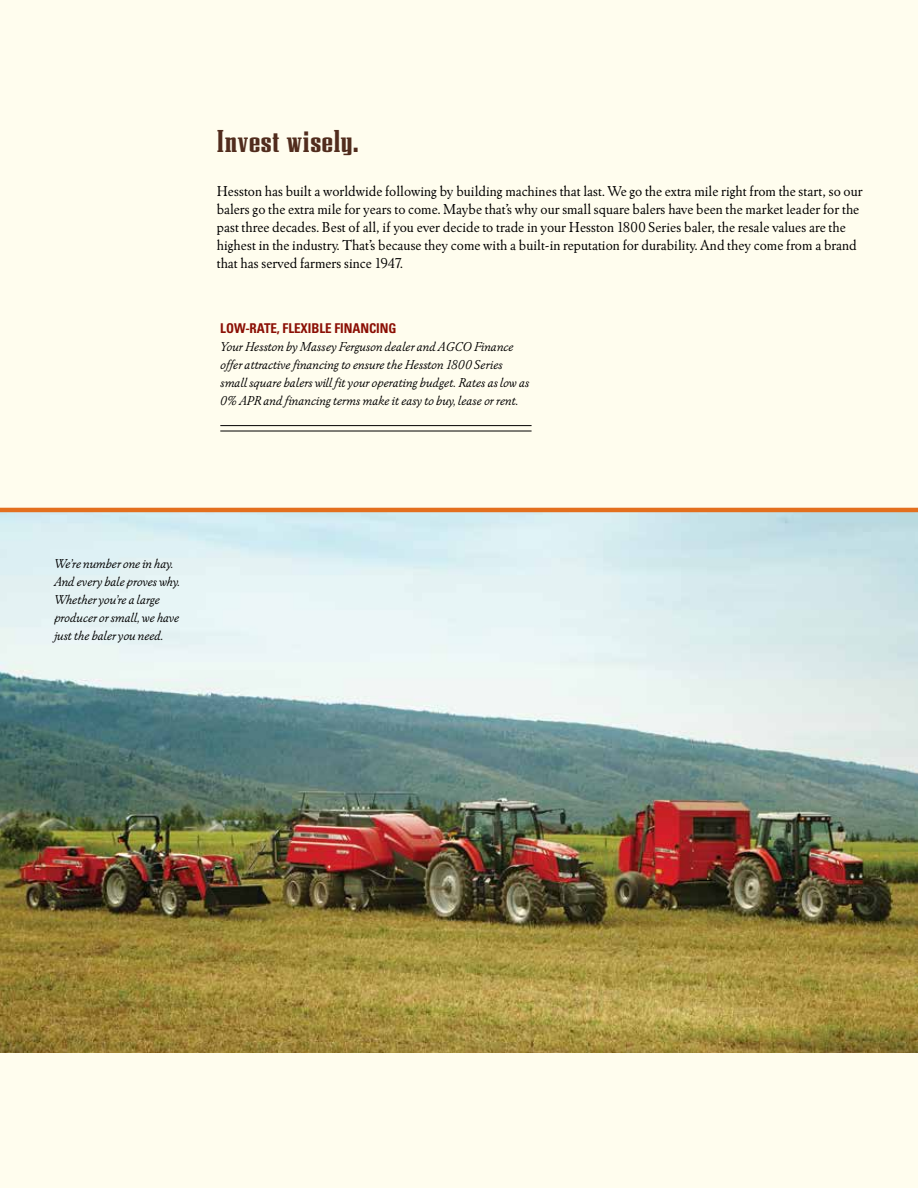
<style>
.page{position:relative;width:918px;height:1188px;background:#fffdee}
.page>*{position:absolute;margin:0;border:0;box-sizing:border-box;transform-origin:0 0}
.t1{font:31.5px "Citadel Solid";letter-spacing:.02em;color:#512c1d}
.t2{font:15px/18px "Winchester New ITC";color:#000}
.t3{font:italic 13.5px/18px "Winchester New ITC";letter-spacing:-.005em;color:#000}
.t4{font:700 condensed 13.5px "Univers";letter-spacing:-.005em;color:#8b0f04}
</style>
<div class="page">
<img style="left:0;top:512px;width:918px;height:541px">
<hr style="left:0;top:508px;width:918px;height:4px;background:#e36f1e">
<hr style="left:220px;top:425px;width:312px;height:1px;background:#000">
<hr style="left:220px;top:431px;width:312px;height:1px;background:#000">
<h1 class="t1" style="left:217px;top:125px;width:143px">Invest wisely.</h1>
<p class="t2" style="left:217px;top:181px;width:647px">Hesston has built a worldwide following by building machines that last. We go the extra mile right from the start, so our balers go the extra mile for years to come. Maybe that’s why our small square balers have been the market leader for the past three decades. Best of all, if you ever decide to trade in your Hesston 1800 Series baler, the resale values are the highest in the industry. That’s because they come with a built-in reputation for durability. And they come from a brand that has served farmers since 1947.</p>
<p class="t4" style="left:220px;top:319px;width:178px">LOW-RATE, FLEXIBLE FINANCING</p>
<p class="t3" style="left:220px;top:337px;width:310px">Your Hesston by Massey Ferguson dealer and AGCO Finance offer attractive financing to ensure the Hesston 1800 Series small square balers will fit your operating budget. Rates as low as 0% APR and financing terms make it easy to buy, lease or rent.</p>
<p class="t3" style="left:54px;top:554px;width:127px">We’re number one in hay.<br>And every bale proves why.<br>Whether you’re a large producer or small, we have just the baler you need.</p>
</div>
